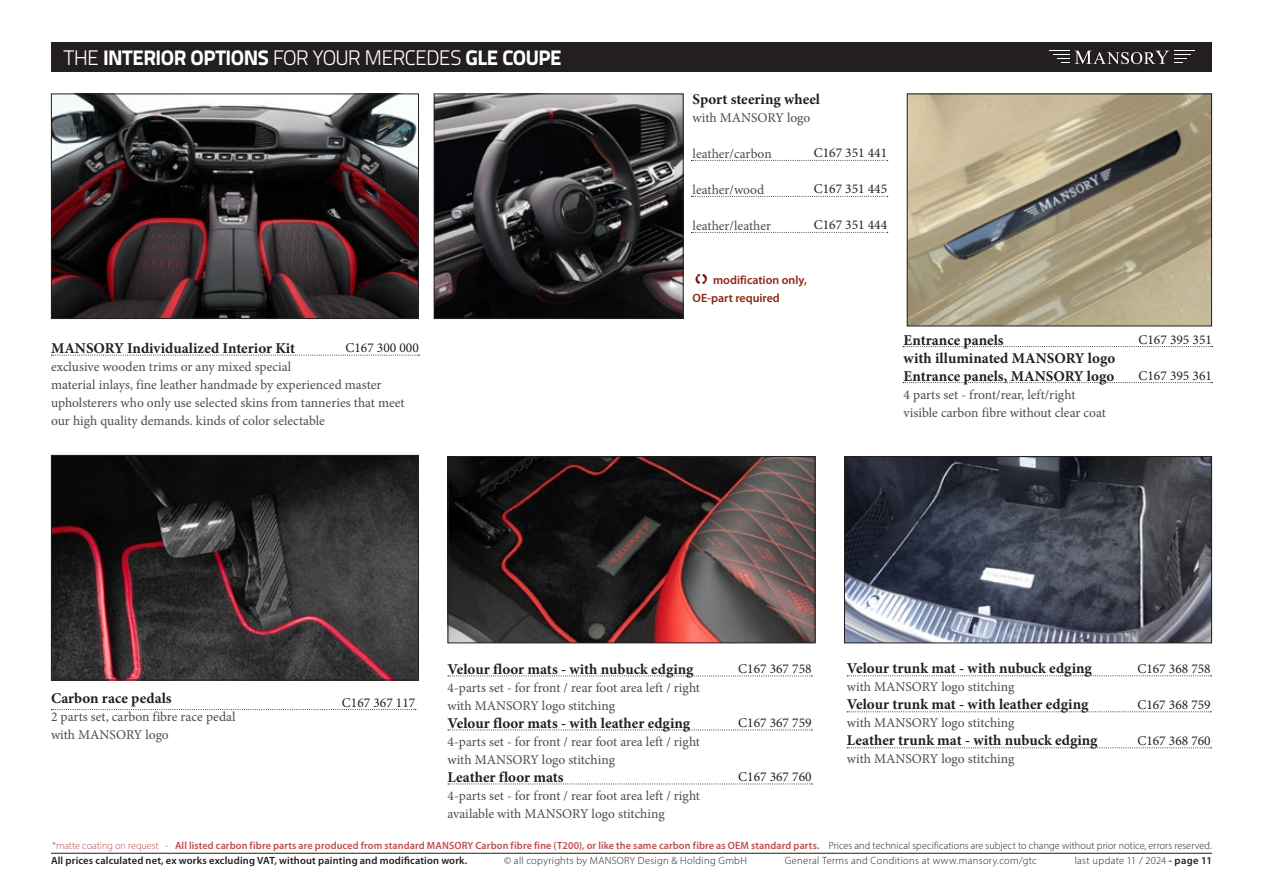
<style>
.page{position:relative;width:1263px;height:893px;background:#fff}
.page>*{position:absolute;margin:0;border:0;box-sizing:border-box;transform-origin:0 0}
.nadpis{font:800 21px "Titillium Text 22 L";letter-spacing:-.025em;color:#fff}
.name_of_product{font:700 15px "Minion Pro";color:#231f20}
.description{font:13.5px/18px "Minion Pro";color:#4b4c4d}
.NR{font:13.5px "Minion Pro";color:#231f20}
.name_of_product-2{font:13.5px "Minion Pro";color:#4b4c4d}
.poznamka_red{font:600 12px "Myriad Pro";color:#8a2512}
.t1{font:600 10.5px/15px "Myriad Pro";letter-spacing:.015em;color:#c24a49}
.t2{font:300 10.5px "Myriad Pro";letter-spacing:.03em;color:#231f20}
.s1{font-weight:300}
.s2{color:#790100}
.s3{font-weight:300;color:#231f20}
.s4{color:#231f20}
.s5{font-weight:600}
</style>
<div class="page">
<div style="left:51px;top:43px;width:1161px;height:29px;background:#231f20"></div>
<svg style="left:1053px;top:54px;width:16px;height:9px"></svg>
<svg style="left:1075px;top:51px;width:116px;height:13px"></svg>
<hr style="left:51px;top:853px;width:1161px;height:1px;background:#231f20">
<img style="left:53px;top:96px;width:364px;height:221px">
<div style="left:51px;top:94px;width:368px;height:225px;border:1px solid #231f20"></div>
<img style="left:436px;top:96px;width:246px;height:221px">
<div style="left:434px;top:94px;width:250px;height:225px;border:1px solid #231f20"></div>
<svg style="left:51px;top:355px;width:368px;height:1px"></svg>
<svg style="left:691px;top:160px;width:197px;height:1px"></svg>
<svg style="left:691px;top:196px;width:197px;height:1px"></svg>
<svg style="left:691px;top:232px;width:197px;height:1px"></svg>
<svg style="left:903px;top:346px;width:309px;height:1px"></svg>
<svg style="left:903px;top:382px;width:309px;height:1px"></svg>
<img style="left:450px;top:458px;width:363px;height:183px">
<div style="left:448px;top:456px;width:367px;height:187px;border:1px solid #231f20"></div>
<img style="left:53px;top:457px;width:364px;height:221px">
<div style="left:51px;top:455px;width:368px;height:225px;border:1px solid #231f20"></div>
<img style="left:846px;top:458px;width:364px;height:183px">
<div style="left:844px;top:456px;width:368px;height:187px;border:1px solid #231f20"></div>
<svg style="left:448px;top:676px;width:364px;height:1px"></svg>
<svg style="left:448px;top:730px;width:364px;height:1px"></svg>
<svg style="left:448px;top:784px;width:364px;height:1px"></svg>
<svg style="left:847px;top:675px;width:364px;height:1px"></svg>
<svg style="left:847px;top:711px;width:364px;height:1px"></svg>
<svg style="left:847px;top:747px;width:364px;height:1px"></svg>
<img style="left:909px;top:96px;width:301px;height:228px">
<div style="left:907px;top:94px;width:305px;height:232px;border:1px solid #231f20"></div>
<svg style="left:51px;top:709px;width:365px;height:1px"></svg>
<p class="nadpis" style="left:64px;top:41px;width:499px"><span class="s1">THE</span> INTERIOR OPTIONS <span class="s1">FOR YOUR MERCEDES</span> GLE COUPE</p>
<p class="name_of_product" style="left:51px;top:338px;width:246px">MANSORY Individualized Interior Kit</p>
<p class="NR" style="left:345px;top:339px;width:75px">C167 300 000</p>
<p class="description" style="left:51px;top:358px;width:242px">exclusive wooden trims or any mixed special</p>
<p class="description" style="left:51px;top:376px;width:355px">material inlays, fine leather handmade by experienced master upholsterers who only use selected skins from tanneries that meet our high quality demands. kinds of color selectable</p>
<p class="name_of_product" style="left:693px;top:89px;width:129px">Sport steering wheel</p>
<p class="description" style="left:693px;top:109px;width:119px">with MANSORY logo</p>
<p class="description" style="left:693px;top:145px;width:81px">leather/carbon</p>
<p class="description" style="left:693px;top:181px;width:73px">leather/wood</p>
<p class="description" style="left:693px;top:217px;width:80px">leather/leather</p>
<p class="NR" style="left:814px;top:144px;width:75px">C167 351 441</p>
<p class="NR" style="left:814px;top:180px;width:75px">C167 351 445</p>
<p class="NR" style="left:814px;top:216px;width:75px">C167 351 444</p>
<p class="poznamka_red" style="left:693px;top:273px;width:116px"><span class="s2">❑</span> modification only,</p>
<p class="poznamka_red" style="left:693px;top:291px;width:89px">OE-part required</p>
<p class="name_of_product" style="left:904px;top:329px;width:102px">Entrance panels</p>
<p class="name_of_product" style="left:904px;top:347px;width:213px">with illuminated MANSORY logo</p>
<p class="name_of_product" style="left:904px;top:365px;width:212px">Entrance panels, MANSORY logo</p>
<p class="name_of_product-2" style="left:904px;top:385px;width:173px">4 parts set - front/rear, left/right</p>
<p class="name_of_product-2" style="left:904px;top:403px;width:204px">visible carbon fibre without clear coat</p>
<p class="NR" style="left:1138px;top:330px;width:75px">C167 395 351</p>
<p class="NR" style="left:1138px;top:366px;width:75px">C167 395 361</p>
<p class="name_of_product" style="left:51px;top:688px;width:122px">Carbon race pedals</p>
<p class="NR" style="left:342px;top:693px;width:75px">C167 367 117</p>
<p class="description" style="left:51px;top:708px;width:186px">2 parts set, carbon fibre race pedal</p>
<p class="description" style="left:51px;top:726px;width:119px">with MANSORY logo</p>
<p class="name_of_product" style="left:448px;top:659px;width:248px">Velour floor mats - with nubuck edging</p>
<p class="description" style="left:448px;top:679px;width:254px">4-parts set - for front / rear foot area left / right</p>
<p class="description" style="left:448px;top:697px;width:169px">with MANSORY logo stitching</p>
<p class="name_of_product" style="left:448px;top:713px;width:244px">Velour floor mats - with leather edging</p>
<p class="description" style="left:448px;top:733px;width:254px">4-parts set - for front / rear foot area left / right</p>
<p class="description" style="left:448px;top:751px;width:169px">with MANSORY logo stitching</p>
<p class="name_of_product" style="left:448px;top:767px;width:118px">Leather floor mats</p>
<p class="description" style="left:448px;top:787px;width:254px">4-parts set - for front / rear foot area left / right</p>
<p class="description" style="left:448px;top:805px;width:219px">available with MANSORY logo stitching</p>
<p class="NR" style="left:738px;top:660px;width:75px">C167 367 758</p>
<p class="NR" style="left:738px;top:714px;width:75px">C167 367 759</p>
<p class="NR" style="left:738px;top:768px;width:75px">C167 367 760</p>
<p class="name_of_product" style="left:847px;top:658px;width:246px">Velour trunk mat - with nubuck edging</p>
<p class="description" style="left:847px;top:678px;width:169px">with MANSORY logo stitching</p>
<p class="name_of_product" style="left:847px;top:694px;width:243px">Velour trunk mat - with leather edging</p>
<p class="description" style="left:847px;top:714px;width:169px">with MANSORY logo stitching</p>
<p class="name_of_product" style="left:847px;top:730px;width:252px">Leather trunk mat - with nubuck edging</p>
<p class="description" style="left:847px;top:750px;width:169px">with MANSORY logo stitching</p>
<p class="NR" style="left:1137px;top:659px;width:75px">C167 368 758</p>
<p class="NR" style="left:1137px;top:695px;width:75px">C167 368 759</p>
<p class="NR" style="left:1137px;top:731px;width:75px">C167 368 760</p>
<p class="t1" style="left:51px;top:837px;width:1162px"><span class="s1">*matte coating on request -</span> All listed carbon fibre parts are produced from standard MANSORY Carbon fibre fine (T200), or like the same carbon fibre as OEM standard parts. <span class="s3">Prices and technical specifications are subject to change without prior notice, errors reserved.<br></span><span class="s4">All prices calculated net, ex works excluding VAT, without painting and modification work.</span></p>
<p class="t2" style="left:504px;top:854px;width:244px">© all copyrights by MANSORY Design &amp; Holding GmbH</p>
<p class="t2" style="left:785px;top:854px;width:253px">General Terms and Conditions at www.mansory.com/gtc</p>
<p class="t2" style="left:1075px;top:854px;width:139px">last update 11 / 2024 <span class="s5">- page 11</span></p>
</div>
